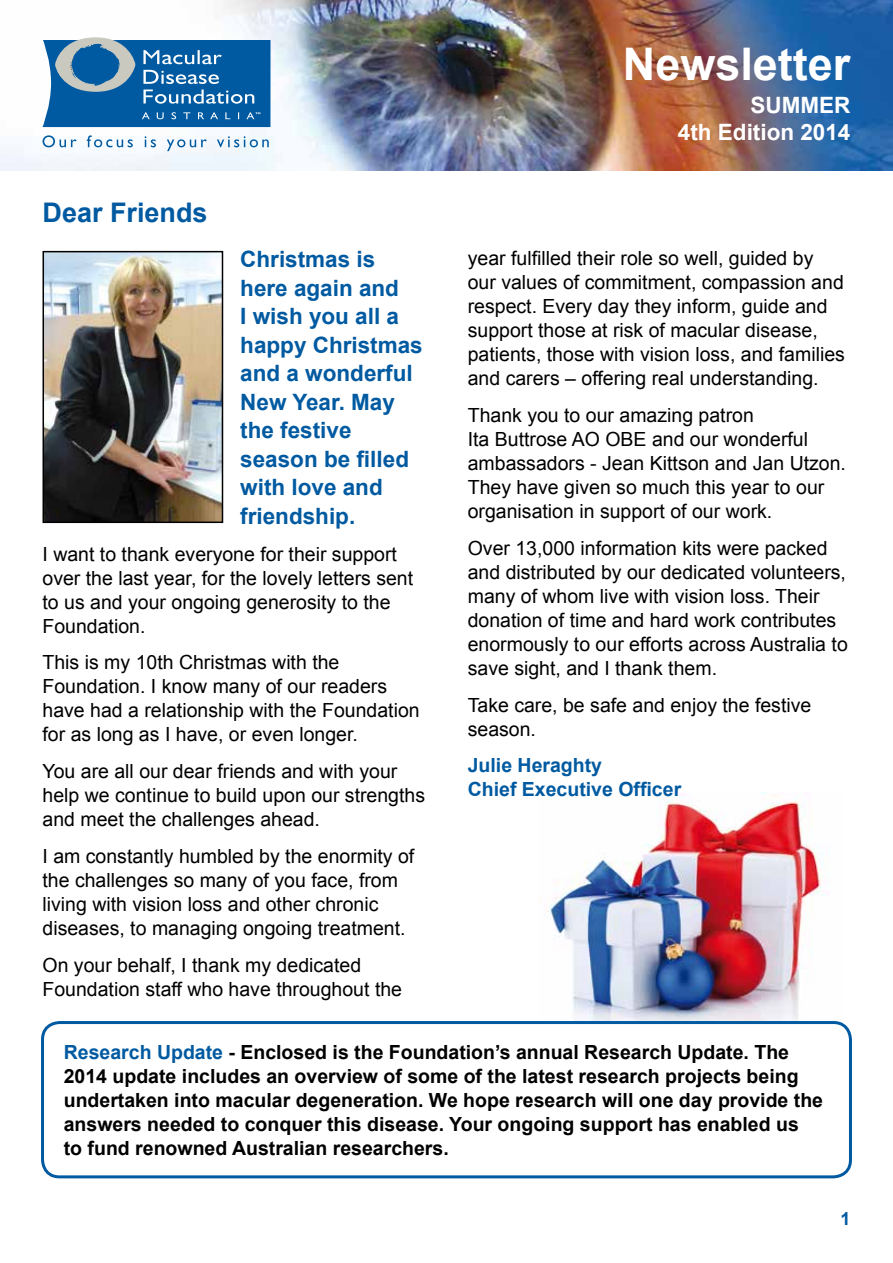
<style>
.page{position:relative;width:893px;height:1263px;background:#fff}
.page>*{position:absolute;margin:0;border:0;box-sizing:border-box;transform-origin:0 0}
.t1{font:700 45px "Arial";color:#fff}
.t2{font:700 27px "Arial";color:#005aa1}
.t3{font:700 22.5px/28.5px "Arial";color:#005aa1}
.t4{font:700 22.5px/27px "Arial";color:#fff;text-align:right}
.t5{font:19.5px/24px "Arial";color:#000}
.t6{font:700 19.5px/24px "Arial";color:#000}
.t7{font:700 19.5px/24px "Arial";color:#005aa1}
.t8{font:700 18px "Arial";color:#005aa1}
.s1{color:#005aa1}
</style>
<div class="page">
<img style="left:547px;top:793px;width:278px;height:228px">
<img style="left:0;top:0;width:893px;height:170px">
<svg style="left:43px;top:135px;width:34px;height:12px"></svg>
<svg style="left:87px;top:135px;width:46px;height:12px"></svg>
<svg style="left:145px;top:136px;width:11px;height:11px"></svg>
<svg style="left:167px;top:139px;width:40px;height:12px"></svg>
<svg style="left:217px;top:136px;width:52px;height:11px"></svg>
<svg style="left:43px;top:37px;width:227px;height:90px;background:#3077ae"></svg>
<img style="left:46px;top:254px;width:174px;height:266px">
<div style="left:43px;top:251px;width:180px;height:272px;border:2px solid #000"></div>
<div style="left:41px;top:1021px;width:811px;height:157px;border:3px solid #005aa1;border-radius:17px"></div>
<h2 class="t2" style="left:43px;top:194px;width:167px">Dear Friends</h2>
<p class="t3" style="left:240px;top:246px;width:184px">Christmas is here again and<br>I wish you all a happy Christmas and a wonderful<br>New Year. May the festive season be filled with love and friendship.</p>
<p class="t5" style="left:43px;top:542px;width:372px">I want to thank everyone for their support over the last year, for the lovely letters sent to us and your ongoing generosity to the Foundation.</p>
<p class="t5" style="left:43px;top:651px;width:379px">This is my 10th Christmas with the Foundation. I know many of our readers have had a relationship with the Foundation for as long as I have, or even longer.</p>
<p class="t5" style="left:43px;top:759px;width:384px">You are all our dear friends and with your help we continue to build upon our strengths and meet the challenges ahead.</p>
<p class="t5" style="left:43px;top:844px;width:373px">I am constantly humbled by the enormity of the challenges so many of you face, from living with vision loss and other chronic diseases, to managing ongoing treatment.</p>
<p class="t5" style="left:43px;top:953px;width:361px">On your behalf, I thank my dedicated<br>Foundation staff who have throughout the</p>
<h1 class="t1" style="left:623px;top:34px;width:229px">Newsletter</h1>
<p class="t4" style="left:678px;top:92px;width:174px">SUMMER<br>4th Edition 2014</p>
<p class="t5" style="left:468px;top:246px;width:379px">year fulfilled their role so well, guided by our values of commitment, compassion and respect. Every day they inform, guide and support those at risk of macular disease, patients, those with vision loss, and families and carers – offering real understanding.</p>
<p class="t5" style="left:468px;top:403px;width:380px">Thank you to our amazing patron<br>Ita Buttrose AO OBE and our wonderful ambassadors - Jean Kittson and Jan Utzon.<br>They have given so much this year to our organisation in support of our work.</p>
<p class="t5" style="left:468px;top:536px;width:382px">Over 13,000 information kits were packed and distributed by our dedicated volunteers, many of whom live with vision loss. Their donation of time and hard work contributes enormously to our efforts across Australia to save sight, and I thank them.</p>
<p class="t5" style="left:468px;top:693px;width:345px">Take care, be safe and enjoy the festive season.</p>
<p class="t7" style="left:468px;top:754px;width:215px">Julie Heraghty<br>Chief Executive Officer</p>
<p class="t6" style="left:64px;top:1041px;width:761px"><span class="s1">Research Update</span> - Enclosed is the Foundation’s annual Research Update. The 2014 update includes an overview of some of the latest research projects being undertaken into macular degeneration. We hope research will one day provide the answers needed to conquer this disease. Your ongoing support has enabled us<br>to fund renowned Australian researchers.</p>
<p class="t8" style="left:840px;top:1207px;width:12px">1</p>
</div>
